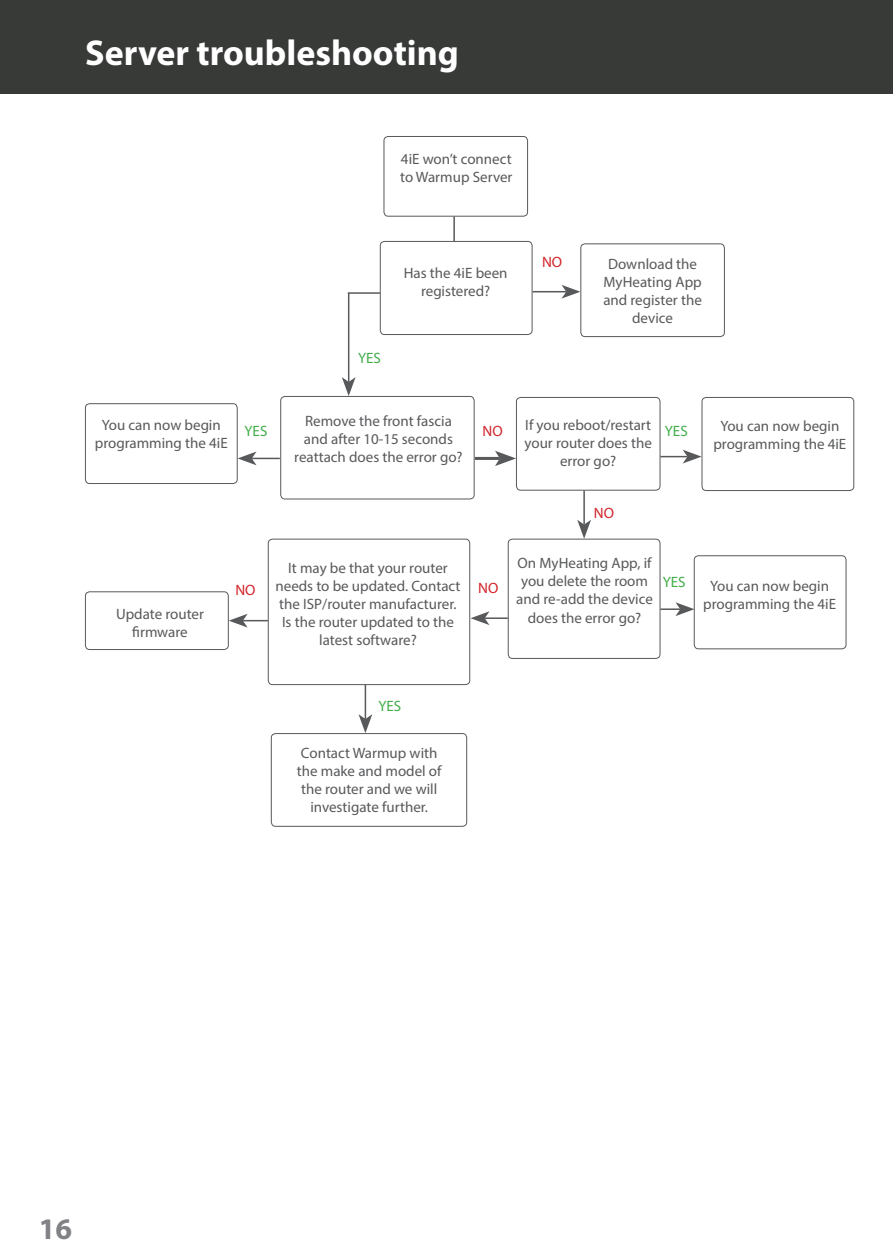
<style>
.page{position:relative;width:893px;height:1259px;background:#fff}
.page>*{position:absolute;margin:0;border:0;box-sizing:border-box;transform-origin:0 0}
.t1{font:700 36px "Myriad Pro";color:#fff}
.t2{font:700 30px "Myriad Pro";color:#808285}
.t3{font:15px/18px "Myriad Pro";color:#58595b;text-align:center}
.t4{font:15px "Myriad Pro";letter-spacing:-.005em;color:#41ad49}
.t5{font:15px "Myriad Pro";color:#d2232a}
</style>
<div class="page">
<div style="left:0;top:0;width:893px;height:94px;background:#373a37"></div>
<div style="left:384px;top:136px;width:144px;height:81px;border:1px solid #58595b;border-radius:4px"></div>
<div style="left:380px;top:241px;width:152px;height:94px;border:1px solid #58595b;border-radius:4px"></div>
<div style="left:280px;top:396px;width:194px;height:103px;border:1px solid #58595b;border-radius:4px"></div>
<div style="left:508px;top:539px;width:152px;height:120px;border:1px solid #58595b;border-radius:4px"></div>
<div style="left:268px;top:539px;width:202px;height:146px;border:1px solid #58595b;border-radius:4px"></div>
<div style="left:85px;top:403px;width:153px;height:81px;border:1px solid #58595b;border-radius:4px"></div>
<div style="left:702px;top:397px;width:152px;height:94px;border:1px solid #58595b;border-radius:4px"></div>
<div style="left:694px;top:555px;width:152px;height:94px;border:1px solid #58595b;border-radius:4px"></div>
<div style="left:85px;top:591px;width:144px;height:59px;border:1px solid #58595b;border-radius:4px"></div>
<div style="left:580px;top:243px;width:145px;height:94px;border:1px solid #58595b;border-radius:4px"></div>
<div style="left:516px;top:397px;width:144px;height:93px;border:1px solid #58595b;border-radius:4px"></div>
<div style="left:271px;top:733px;width:196px;height:93px;border:1px solid #58595b;border-radius:4px"></div>
<hr style="left:453px;top:217px;width:2px;height:24px;background:#58595b">
<hr style="left:532px;top:291px;width:34px;height:1px;background:#58595b">
<svg style="left:561px;top:285px;width:19px;height:14px"></svg>
<hr style="left:475px;top:457px;width:25px;height:3px;background:#58595b">
<svg style="left:495px;top:451px;width:21px;height:15px"></svg>
<svg style="left:660px;top:450px;width:42px;height:13px"></svg>
<hr style="left:660px;top:608px;width:20px;height:2px;background:#58595b">
<svg style="left:675px;top:602px;width:19px;height:14px"></svg>
<svg style="left:229px;top:614px;width:39px;height:13px"></svg>
<hr style="left:485px;top:617px;width:23px;height:2px;background:#58595b">
<svg style="left:471px;top:611px;width:18px;height:14px"></svg>
<hr style="left:348px;top:292px;width:32px;height:2px;background:#58595b">
<svg style="left:238px;top:451px;width:42px;height:14px"></svg>
<hr style="left:348px;top:293px;width:1px;height:89px;background:#58595b">
<svg style="left:342px;top:377px;width:14px;height:19px"></svg>
<hr style="left:365px;top:685px;width:1px;height:34px;background:#58595b">
<svg style="left:358px;top:714px;width:14px;height:19px"></svg>
<hr style="left:583px;top:490px;width:2px;height:34px;background:#58595b">
<svg style="left:577px;top:520px;width:14px;height:19px"></svg>
<h1 class="t1" style="left:85px;top:30px;width:375px">Server troubleshooting</h1>
<p class="t3" style="left:400px;top:150px;width:114px;text-align:left">4iE won’t connect to Warmup Server</p>
<p class="t4" style="left:358px;top:349px;width:24px">YES</p>
<p class="t3" style="left:404px;top:263px;width:105px">Has the 4iE been registered?</p>
<p class="t5" style="left:542px;top:253px;width:22px">NO</p>
<p class="t3" style="left:603px;top:254px;width:100px">Download the<br>MyHeating App and register the device</p>
<p class="t3" style="left:294px;top:412px;width:170px">Remove the front fascia and after 10-15 seconds reattach does the error go?</p>
<p class="t3" style="left:524px;top:415px;width:129px">If you reboot/restart your router does the error go?</p>
<p class="t3" style="left:95px;top:415px;width:134px">You can now begin programming the 4iE</p>
<p class="t3" style="left:713px;top:417px;width:134px">You can now begin programming the 4iE</p>
<p class="t4" style="left:245px;top:422px;width:24px">YES</p>
<p class="t5" style="left:482px;top:422px;width:22px">NO</p>
<p class="t4" style="left:665px;top:422px;width:24px">YES</p>
<p class="t3" style="left:116px;top:604px;width:89px">Update router firmware</p>
<p class="t3" style="left:275px;top:558px;width:186px">It may be that your router needs to be updated. Contact the ISP/router manufacturer.<br>Is the router updated to the latest software?</p>
<p class="t5" style="left:235px;top:581px;width:22px">NO</p>
<p class="t5" style="left:478px;top:578px;width:22px">NO</p>
<p class="t5" style="left:594px;top:503px;width:22px">NO</p>
<p class="t3" style="left:516px;top:554px;width:138px">On MyHeating App, if you delete the room and re-add the device does the error go?</p>
<p class="t4" style="left:663px;top:572px;width:24px">YES</p>
<p class="t3" style="left:703px;top:576px;width:134px">You can now begin programming the 4iE</p>
<p class="t4" style="left:378px;top:697px;width:24px">YES</p>
<p class="t3" style="left:297px;top:744px;width:146px">Contact Warmup with the make and model of the router and we will investigate further.</p>
<h2 class="t2" style="left:39px;top:1209px;width:35px">16</h2>
</div>
